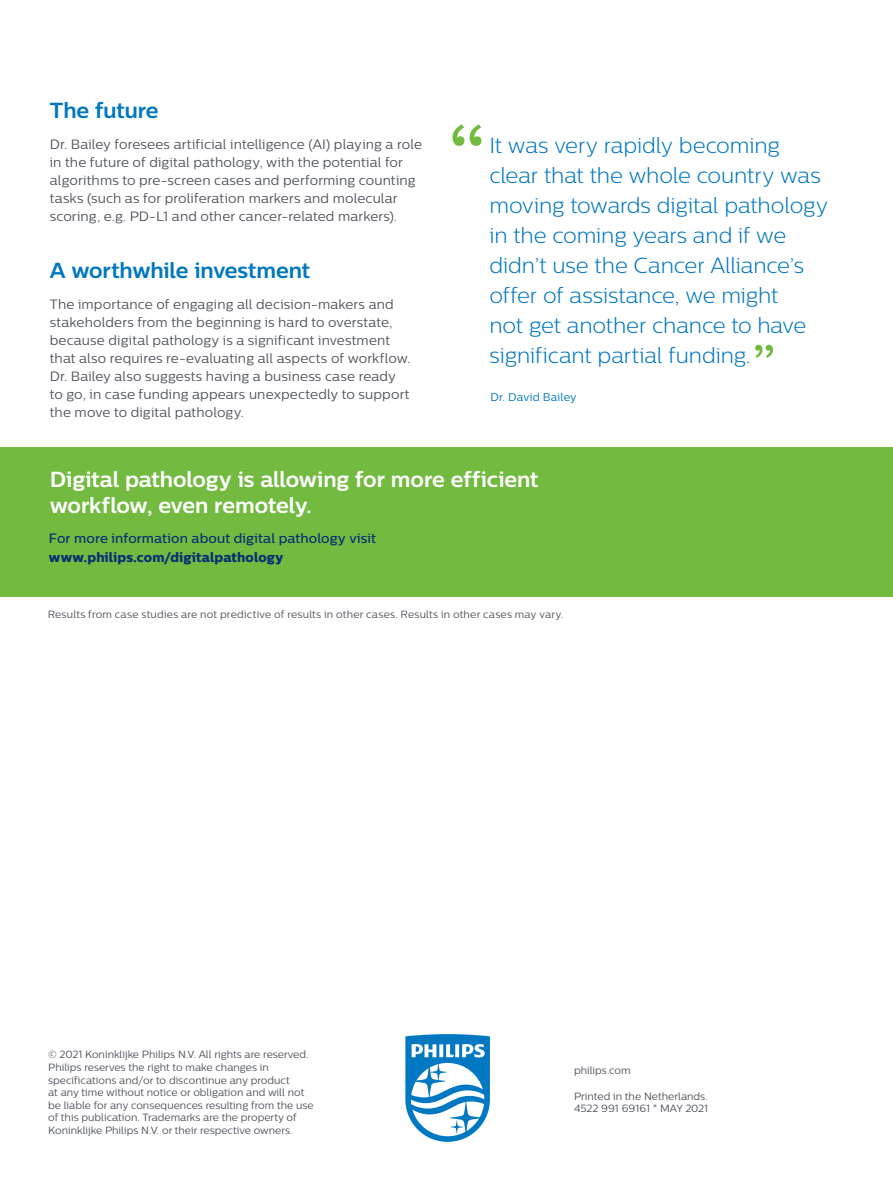
<style>
.page{position:relative;width:893px;height:1189px;background:#fff}
.page>*{position:absolute;margin:0;border:0;box-sizing:border-box;transform-origin:0 0}
.t1{font:500 93px "Centrale Sans";color:#72ba40}
.t2{font:500 57px "Centrale Sans";color:#72ba40}
.t3{font:300 21.75px/30px "Centrale Sans";letter-spacing:-.005em;color:#0077bf}
.t4{font:700 21.75px/25.5px "Centrale Sans";letter-spacing:-.005em;color:#fff}
.t5{font:700 21.75px "Centrale Sans";letter-spacing:-.01em;color:#0077bf}
.t6{font:13.5px/18px "Centrale Sans";letter-spacing:.01em;color:#52575f}
.t7{font:500 13.5px "Centrale Sans";letter-spacing:.005em;color:#043174}
.t8{font:13.5px "Centrale Sans X Bold";letter-spacing:.005em;color:#043174}
.t9{font:11.25px "Centrale Sans";letter-spacing:.015em;color:#0077bf}
.t10{font:10.5px/12.6px "Centrale Sans";color:#52575f}
.t11{font:10.5px "Centrale Sans";letter-spacing:.02em;color:#52575f}
</style>
<div class="page">
<svg style="left:405px;top:1034px;width:85px;height:107px"></svg>
<div style="left:0;top:446px;width:893px;height:150px;background:#72ba40"></div>
<h3 class="t5" style="left:50px;top:98px;width:110px">The future</h3>
<p class="t6" style="left:50px;top:135px;width:374px">Dr. Bailey foresees artificial intelligence (AI) playing a role in the future of digital pathology, with the potential for algorithms to pre-screen cases and performing counting tasks (such as for proliferation markers and molecular scoring, e.g. PD-L1 and other cancer-related markers).</p>
<h3 class="t5" style="left:50px;top:257px;width:262px">A worthwhile investment</h3>
<p class="t6" style="left:50px;top:295px;width:362px">The importance of engaging all decision-makers and stakeholders from the beginning is hard to overstate, because digital pathology is a significant investment that also requires re-evaluating all aspects of workflow.<br>Dr. Bailey also suggests having a business case ready to go, in case funding appears unexpectedly to support the move to digital pathology.</p>
<h1 class="t1" style="left:446px;top:101px;width:43px">“</h1>
<p class="t3" style="left:489px;top:130px;width:340px">It was very rapidly becoming clear that the whole country was moving towards digital pathology in the coming years and if we didn’t use the Cancer Alliance’s offer of assistance, we might<br>not get another chance to have significant partial funding.</p>
<h2 class="t2" style="left:751px;top:330px;width:27px">”</h2>
<p class="t9" style="left:490px;top:390px;width:88px">Dr. David Bailey</p>
<h3 class="t4" style="left:50px;top:466px;width:490px">Digital pathology is allowing for more efficient workflow, even remotely.</h3>
<p class="t7" style="left:49px;top:530px;width:329px">For more information about digital pathology visit</p>
<p class="t8" style="left:49px;top:549px;width:236px">www.philips.com/digitalpathology</p>
<p class="t11" style="left:48px;top:607px;width:517px">Results from case studies are not predictive of results in other cases. Results in other cases may vary.</p>
<p class="t10" style="left:48px;top:1047px;width:267px">© 2021 Koninklijke Philips N.V. All rights are reserved.<br>Philips reserves the right to make changes in specifications and/or to discontinue any product<br>at any time without notice or obligation and will not be liable for any consequences resulting from the use of this publication. Trademarks are the property of Koninklijke Philips N.V. or their respective owners.</p>
<p class="t10" style="left:574px;top:1063px;width:58px">philips.com</p>
<p class="t10" style="left:574px;top:1089px;width:136px">Printed in the Netherlands.<br>4522 991 69161 * MAY 2021</p>
</div>
